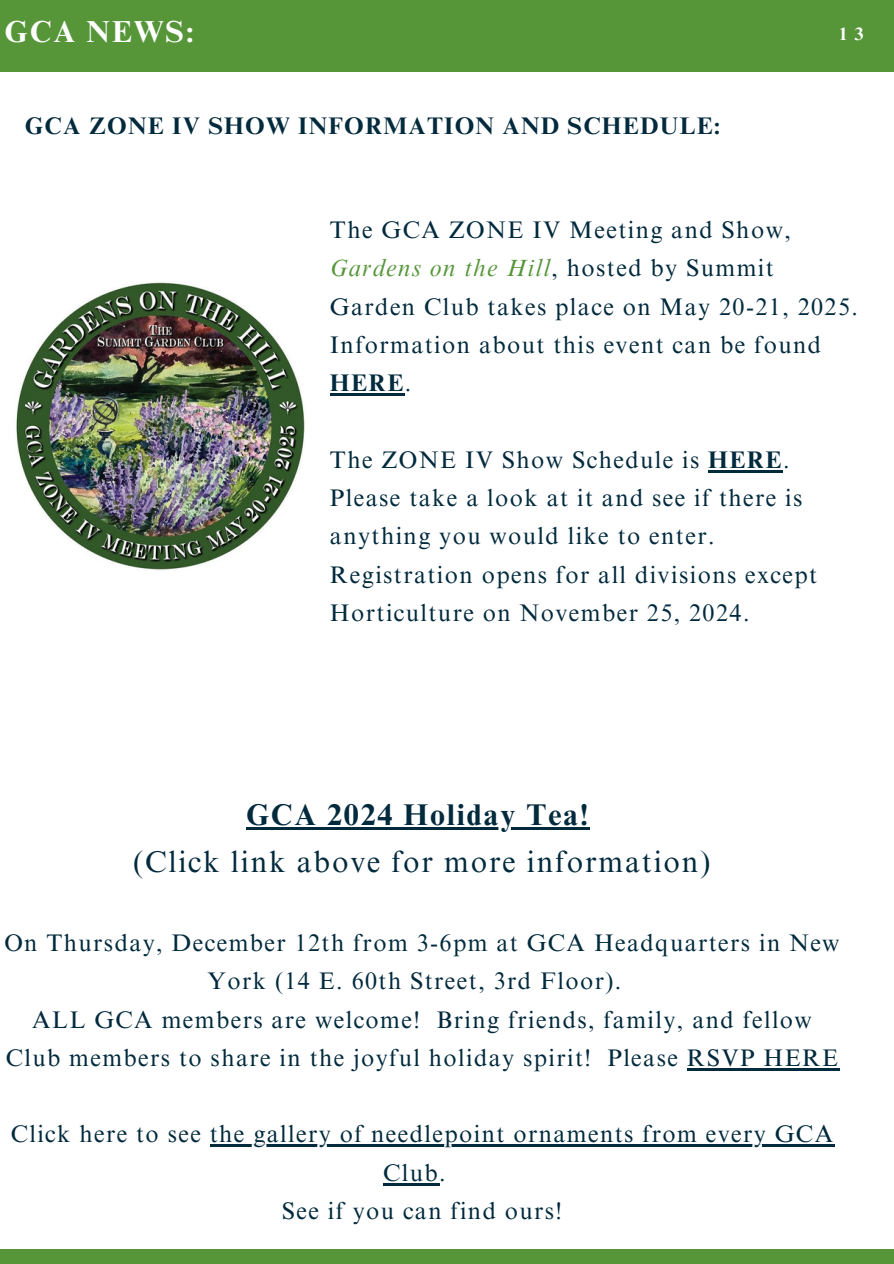
<style>
.page{position:relative;width:894px;height:1264px;background:#fff}
.page>*{position:absolute;margin:0;border:0;box-sizing:border-box;transform-origin:0 0}
.t1{font:700 30.3px "Times NRMT Pro";letter-spacing:.06em;color:#fff}
.t2{font:30px/47.2px "Times NRMT Pro";letter-spacing:.06em;color:#022a3d;text-align:center}
.t3{font:24px/38.2px "Times NRMT Pro";letter-spacing:.06em;color:#022a3d}
.t4{font:700 24px "Times NRMT Pro";letter-spacing:.05em;color:#022a3d}
.t5{font:700 18px "Times NRMT Pro";color:#fff}
.s1{font-style:italic;color:#569639}
.s2{font-weight:700}
</style>
<div class="page">
<div style="left:0;top:0;width:893px;height:71px;background:#569639"></div>
<div style="left:0;top:1249px;width:893px;height:14px;background:#569639"></div>
<img style="left:16px;top:282px;width:289px;height:288px">
<hr style="left:330px;top:393px;width:74px;height:2px;background:#022a3d">
<hr style="left:708px;top:470px;width:74px;height:2px;background:#022a3d">
<hr style="left:246px;top:827px;width:344px;height:2px;background:#022a3d">
<hr style="left:686px;top:1068px;width:153px;height:2px;background:#022a3d">
<hr style="left:210px;top:1144px;width:624px;height:2px;background:#022a3d">
<hr style="left:383px;top:1182px;width:56px;height:3px;background:#022a3d">
<h1 class="t1" style="left:4px;top:20px;width:191px">GCA NEWS:</h1>
<h3 class="t4" style="left:25px;top:117px;width:696px">GCA ZONE IV SHOW INFORMATION AND SCHEDULE:</h3>
<p class="t5" style="left:838px;top:27px;width:26px">1 3</p>
<p class="t3" style="left:330px;top:214px;width:529px">The GCA ZONE IV Meeting and Show,<br><span class="s1">Gardens on the Hill</span>, hosted by Summit<br>Garden Club takes place on May 20-21, 2025.<br>Information about this event can be found<br><span class="s2">HERE</span>.</p>
<p class="t3" style="left:330px;top:443px;width:488px">The ZONE IV Show Schedule is <span class="s2">HERE</span>.<br>Please take a look at it and see if there is anything you would like to enter.<br>Registration opens for all divisions except Horticulture on November 25, 2024.</p>
<h2 class="t2" style="left:133px;top:794px;width:578px"><span class="s2">GCA 2024 Holiday Tea!<br></span>(Click link above for more information)</h2>
<p class="t3" style="left:207px;top:926px;width:633px;text-indent:-203px">On Thursday, December 12th from 3-6pm at GCA Headquarters in New<br>York (14 E. 60th Street, 3rd Floor).</p>
<p class="t3" style="left:6px;top:1003px;width:833px;text-align:center">ALL GCA members are welcome! Bring friends, family, and fellow<br>Club members to share in the joyful holiday spirit! Please RSVP HERE</p>
<p class="t3" style="left:11px;top:1118px;width:823px">Click here to see the gallery of needlepoint ornaments from every GCA</p>
<p class="t3" style="left:282px;top:1156px;width:281px;text-indent:101px">Club.<br>See if you can find ours!</p>
</div>
